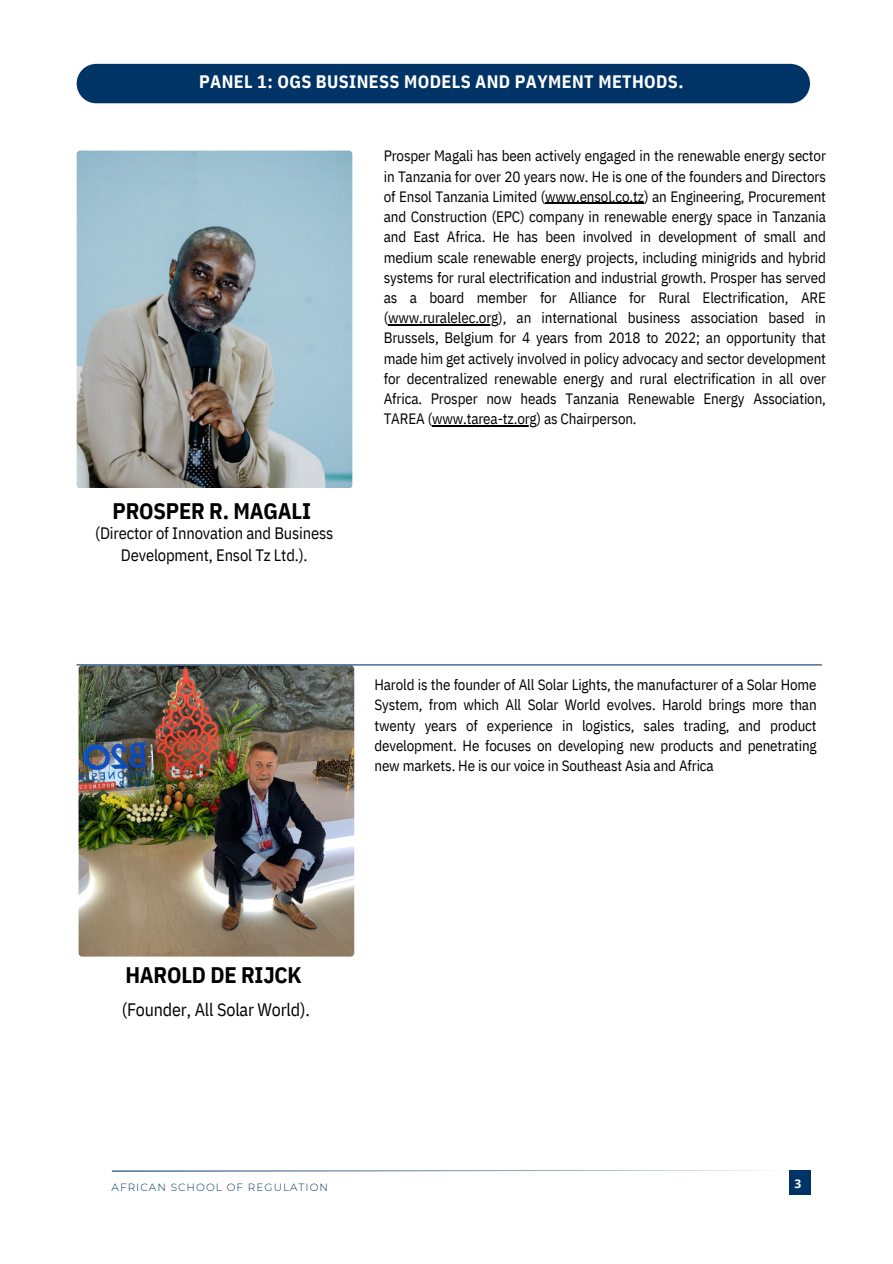
<style>
.page{position:relative;width:893px;height:1264px;background:#fff}
.page>*{position:absolute;margin:0;border:0;box-sizing:border-box;transform-origin:0 0}
.t1{font:700 22.5px "IBM Plex Sans Cond";letter-spacing:-.01em;color:#000}
.t2{font:700 18px "IBM Plex Sans Cond";letter-spacing:.02em;color:#fff}
.t3{font:18px "IBM Plex Sans Cond";letter-spacing:-.01em;color:#000}
.t4{font:16.5px/22.5px "IBM Plex Sans Cond";letter-spacing:-.01em;color:#000;text-align:center}
.t5{font:15px/20.2px "IBM Plex Sans Cond";letter-spacing:-.01em;color:#000;text-align:justify}
.t6{font:700 12px "Open Sans";color:#fff}
.t7{font:300 10.5px "Montserrat";letter-spacing:.1em;color:#036}
</style>
<div class="page">
<div style="left:789px;top:1170px;width:22px;height:25px;background:#036"></div>
<svg style="left:112px;top:1170px;width:656px;height:1px"></svg>
<img style="left:79px;top:665px;width:275px;height:291px;border-radius:4px">
<svg style="left:76px;top:664px;width:746px;height:1px"></svg>
<img style="left:77px;top:150px;width:275px;height:338px;border-radius:4px">
<hr style="left:545px;top:203px;width:99px;height:1px;background:#000">
<hr style="left:388px;top:324px;width:110px;height:1px;background:#000">
<hr style="left:432px;top:425px;width:104px;height:1px;background:#000">
<div style="left:77px;top:64px;width:732px;height:39px;background:#036;border-radius:20px"></div>
<p class="t2" style="left:199px;top:70px;width:486px">PANEL 1: OGS BUSINESS MODELS AND PAYMENT METHODS.</p>
<p class="t1" style="left:113px;top:496px;width:200px">PROSPER R. MAGALI</p>
<p class="t4" style="left:95px;top:521px;width:240px">(Director of Innovation and Business<br>Development, Ensol Tz Ltd.).</p>
<p class="t5" style="left:383px;top:145px;width:443px">Prosper Magali has been actively engaged in the renewable energy sector in Tanzania for over 20 years now. He is one of the founders and Directors of Ensol Tanzania Limited (www.ensol.co.tz) an Engineering, Procurement and Construction (EPC) company in renewable energy space in Tanzania and East Africa. He has been involved in development of small and medium scale renewable energy projects, including minigrids and hybrid systems for rural electrification and industrial growth. Prosper has served as a board member for Alliance for Rural Electrification, ARE (www.ruralelec.org), an international business association based in Brussels, Belgium for 4 years from 2018 to 2022; an opportunity that made him get actively involved in policy advocacy and sector development for decentralized renewable energy and rural electrification in all over Africa. Prosper now heads Tanzania Renewable Energy Association, TAREA (www.tarea-tz.org) as Chairperson.</p>
<p class="t5" style="left:374px;top:674px;width:443px">Harold is the founder of All Solar Lights, the manufacturer of a Solar Home System, from which All Solar World evolves. Harold brings more than twenty years of experience in logistics, sales trading, and product development. He focuses on developing new products and penetrating new markets. He is our voice in Southeast Asia and Africa</p>
<p class="t1" style="left:125px;top:960px;width:178px">HAROLD DE RIJCK</p>
<p class="t3" style="left:122px;top:997px;width:190px">(Founder, All Solar World).</p>
<p class="t7" style="left:112px;top:1181px;width:218px">AFRICAN SCHOOL OF REGULATION</p>
<p class="t6" style="left:794px;top:1174px;width:8px">3</p>
</div>
